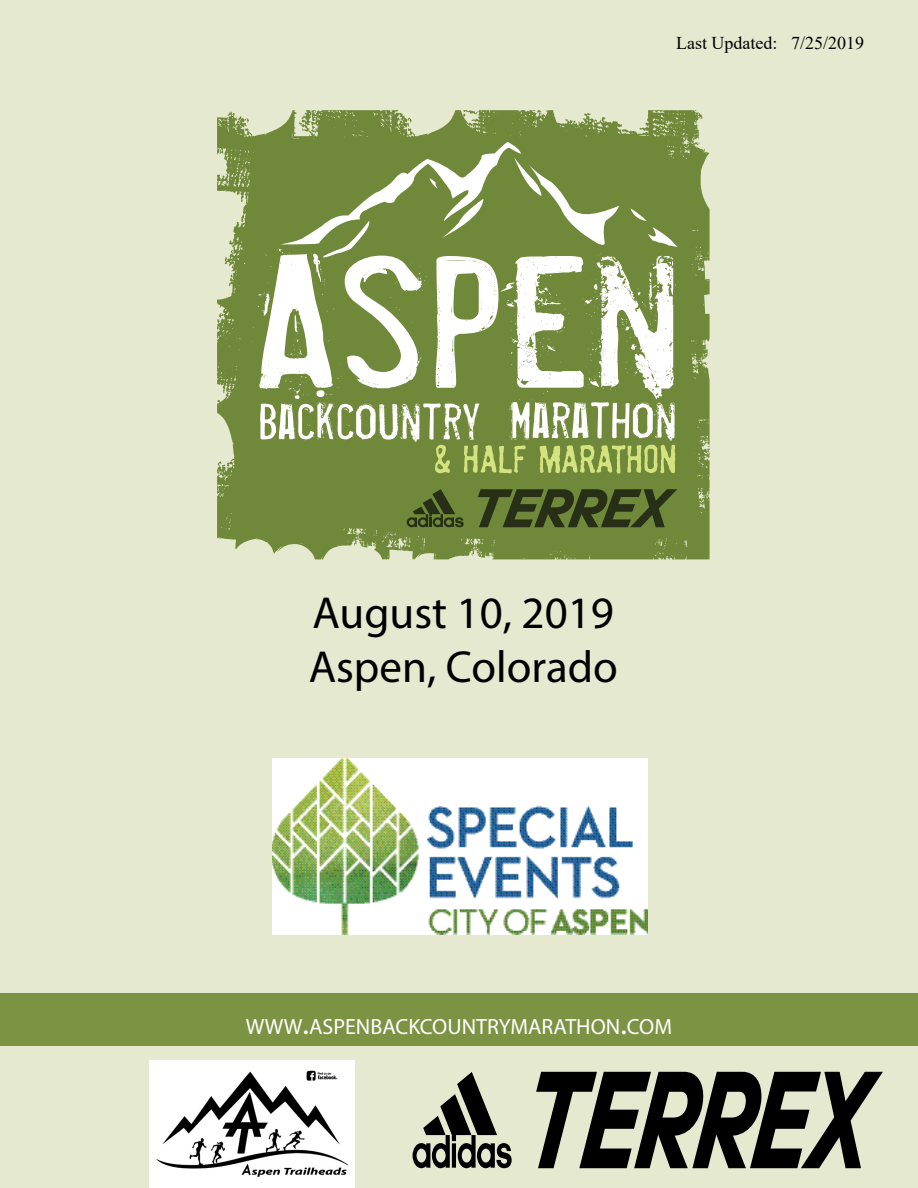
<style>
.page{position:relative;width:918px;height:1188px;background:#e5e9d0}
.page>*{position:absolute;margin:0;border:0;box-sizing:border-box;transform-origin:0 0}
.t1{font:45px/54px "Myriad Pro";color:#000}
.t2{font:22.05px "Myriad Pro";color:#fff}
.t3{font:18px "Times New Roman";color:#000}
.s1{font-size:31.5px}
</style>
<div class="page">
<div style="left:0;top:993px;width:918px;height:52px;background:#7c9343"></div>
<img style="left:149px;top:1060px;width:206px;height:128px">
<svg style="left:217px;top:110px;width:493px;height:449px;fill:#708839"></svg>
<svg style="left:280px;top:142px;width:398px;height:116px;fill:#708839"></svg>
<svg style="left:251px;top:248px;width:425px;height:226px"></svg>
<svg style="left:478px;top:489px;width:199px;height:38px"></svg>
<svg style="left:407px;top:489px;width:57px;height:38px"></svg>
<svg style="left:536px;top:1072px;width:347px;height:96px"></svg>
<svg style="left:413px;top:1072px;width:99px;height:96px"></svg>
<img style="left:273px;top:758px;width:375px;height:177px">
<p class="t3" style="left:676px;top:30px;width:189px">Last Updated: 7/25/2019</p>
<h1 class="t1" style="left:309px;top:585px;width:310px">August 10, 2019<br>Aspen, Colorado</h1>
<p class="t2" style="left:246px;top:1013px;width:428px">WWW<span class="s1">.</span>ASPENBACKCOUNTRYMARATHON<span class="s1">.</span>COM</p>
</div>
